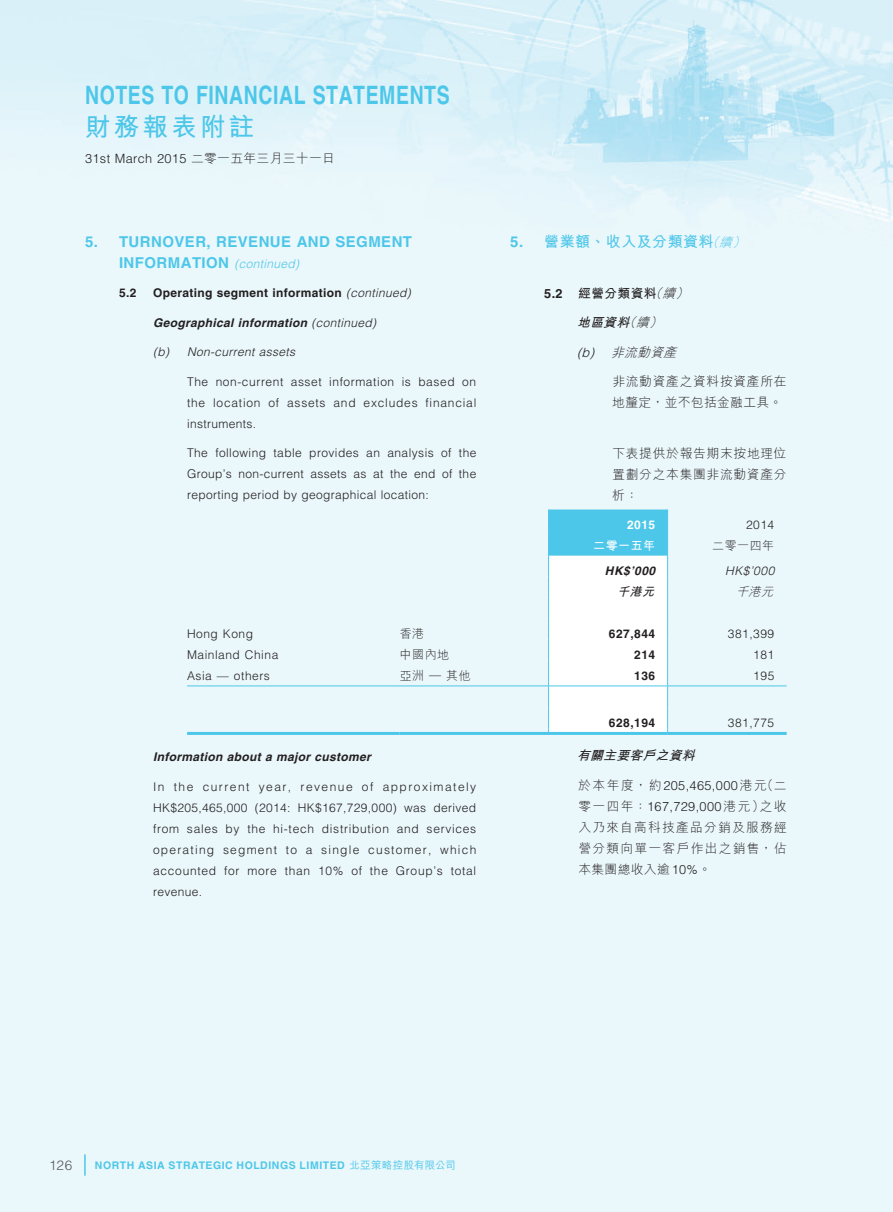
<style>
.page{position:relative;width:893px;height:1212px;background:#fff}
.page>*{position:absolute;margin:0;border:0;box-sizing:border-box;transform-origin:0 0}
.t1{font:700 25.5px "M Hei HK";letter-spacing:.13em;color:#4dc7e9}
.t2{font:700 25.35px "Helvetica";letter-spacing:.03em;color:#4dc7e9;scale:.77 1}
.t3{font:700 15px "Helvetica";color:#4dc7e9}
.t4{font:700 15px "M Hei HK";letter-spacing:.03em;color:#4dc7e9}
.t5{font:300 13.5px "Helvetica";color:#57585a}
.t6{font:300 12.75px/21px "M Hei HK";letter-spacing:.055em;color:#231f20;text-align:justify}
.t7{font:300 12.75px/21px "Helvetica";letter-spacing:.03em;color:#231f20}
.t8{font:italic 700 12.75px "M Hei HK";color:#231f20}
.t9{font:700 12.75px "M Hei HK";letter-spacing:.03em;color:#231f20}
.t10{font:italic 300 12.75px "M Hei HK";color:#231f20}
.t11{font:300 12px/21px "Helvetica";letter-spacing:.04em;color:#231f20;text-align:justify}
.t12{font:italic 700 12px "Helvetica";letter-spacing:.03em;color:#231f20}
.t13{font:700 12px "Helvetica";letter-spacing:.03em;color:#231f20}
.t14{font:italic 300 12px "Helvetica";letter-spacing:.03em;color:#231f20}
.t15{font:300 12px "M Hei HK";letter-spacing:.04em;color:#231f20}
.t16{font:italic 300 12px "Helvetica";letter-spacing:.03em;color:#4dc7e9}
.t17{font:700 12px "M Hei HK";letter-spacing:.04em;color:#fff}
.t18{font:700 12px "Helvetica";color:#fff}
.t19{font:italic 700 12px "M Hei HK";color:#231f20}
.t20{font:italic 300 12px "M Hei HK";color:#231f20}
.t21{font:700 10.5px "Helvetica";letter-spacing:.05em;color:#4dc7e9}
.t22{font:500 10.5px "M Hei HK";letter-spacing:.02em;color:#4dc7e9}
.s1{font-family:"M Hei HK"}
.s2{font-weight:300;font-style:italic}
.s3{font-weight:300}
.s4{font-family:"Helvetica"}
.s5{font-weight:300;font-style:italic;font-size:12.75px}
</style>
<div class="page">
<hr style="left:84px;top:1154px;width:2px;height:21px;background:#4dc7e9">
<svg style="left:548px;top:509px;width:120px;height:226px"></svg>
<hr style="left:187px;top:685px;width:213px;height:1px;background:#4dc7e9">
<hr style="left:400px;top:685px;width:148px;height:1px;background:#4dc7e9">
<hr style="left:549px;top:685px;width:118px;height:1px;background:#4dc7e9">
<hr style="left:668px;top:685px;width:119px;height:1px;background:#4dc7e9">
<hr style="left:187px;top:732px;width:213px;height:3px;background:#4dc7e9">
<hr style="left:400px;top:732px;width:148px;height:3px;background:#4dc7e9">
<hr style="left:549px;top:732px;width:118px;height:3px;background:#4dc7e9">
<hr style="left:668px;top:732px;width:119px;height:3px;background:#4dc7e9">
<h2 class="t2" style="left:85px;top:80px;width:475px">NOTES TO FINANCIAL STATEMENTS</h2>
<h1 class="t1" style="left:85px;top:108px;width:171px">財務報表附註</h1>
<p class="t7" style="left:85px;top:148px;width:251px">31st March 2015 <span class="s1">二零一五年三月三十一日</span></p>
<p class="t3" style="left:85px;top:232px;width:56px">5. TURNOVER</p>
<p class="t3" style="left:207px;top:232px;width:22px">, REVENUE</p>
<p class="t3" style="left:297px;top:232px;width:12px">AND</p>
<p class="t3" style="left:335px;top:232px;width:12px">SEGMENT</p>
<p class="t3" style="left:119px;top:253px;width:11px">INFORMATION</p>
<p class="t16" style="left:234px;top:256px;width:66px">(continued)</p>
<p class="t13" style="left:119px;top:286px;width:19px">5.2</p>
<p class="t13" style="left:153px;top:286px;width:259px">OPERATING SEGMENT INFORMATION <span class="s2">(continued)</span></p>
<p class="t12" style="left:153px;top:315px;width:225px">Geographical information <span class="s3">(continued)</span></p>
<p class="t14" style="left:153px;top:345px;width:144px">(b) Non-current assets</p>
<p class="t11" style="left:187px;top:371px;width:291px">The non-current asset information is based on the location of assets and excludes financial instruments.</p>
<p class="t11" style="left:187px;top:442px;width:291px">The following table provides an analysis of the Group’s non-current assets as at the end of the reporting period by geographical location:</p>
<p class="t4" style="left:510px;top:231px;width:241px"><span class="s4">5.</span> 營業額、收入及分類資料<span class="s5">（續）</span></p>
<p class="t9" style="left:544px;top:284px;width:150px"><span class="s4">5.2</span> 經營分類資料<span class="s2">（續）</span></p>
<p class="t8" style="left:577px;top:313px;width:91px">地區資料<span class="s3">（續）</span></p>
<p class="t10" style="left:577px;top:343px;width:105px"><span class="s4">(b)</span> 非流動資產</p>
<p class="t6" style="left:612px;top:371px;width:176px">非流動資產之資料按資產所在地釐定，並不包括金融工具。</p>
<p class="t6" style="left:612px;top:442px;width:176px">下表提供於報告期末按地理位置劃分之本集團非流動資產分析：</p>
<p class="t18" style="left:627px;top:517px;width:30px">2015</p>
<p class="t11" style="left:746px;top:514px;width:30px">2014</p>
<p class="t17" style="left:593px;top:537px;width:64px">二零一五年</p>
<p class="t15" style="left:712px;top:537px;width:64px">二零一四年</p>
<p class="t12" style="left:605px;top:563px;width:52px">HK$’000</p>
<p class="t14" style="left:725px;top:563px;width:51px">HK$’000</p>
<p class="t19" style="left:617px;top:583px;width:43px">千港元</p>
<p class="t20" style="left:736px;top:583px;width:43px">千港元</p>
<p class="t11" style="left:187px;top:623px;width:68px">Hong Kong</p>
<p class="t15" style="left:400px;top:625px;width:26px">香港</p>
<p class="t13" style="left:609px;top:626px;width:48px">627,844</p>
<p class="t11" style="left:728px;top:623px;width:48px">381,399</p>
<p class="t11" style="left:187px;top:644px;width:93px">Mainland China</p>
<p class="t15" style="left:400px;top:646px;width:51px">中國內地</p>
<p class="t13" style="left:634px;top:647px;width:23px">214</p>
<p class="t11" style="left:753px;top:644px;width:23px">181</p>
<p class="t11" style="left:187px;top:665px;width:84px">Asia — others</p>
<p class="t15" style="left:400px;top:667px;width:73px">亞洲 <span class="s4">—</span> 其他</p>
<p class="t13" style="left:634px;top:668px;width:23px">136</p>
<p class="t11" style="left:753px;top:665px;width:23px">195</p>
<p class="t13" style="left:609px;top:715px;width:48px">628,194</p>
<p class="t11" style="left:728px;top:712px;width:48px">381,775</p>
<p class="t12" style="left:153px;top:749px;width:219px">Information about a major customer</p>
<p class="t11" style="left:153px;top:776px;width:325px">In the current year, revenue of approximately HK$205,465,000 (2014: HK$167,729,000) was derived from sales by the hi-tech distribution and services operating segment to a single customer, which accounted for more than 10% of the Group’s total revenue.</p>
<p class="t8" style="left:577px;top:746px;width:124px">有關主要客戶之資料</p>
<p class="t7" style="left:578px;top:775px;width:210px"><span class="s1">於本年度，約</span>205,465,000<span class="s1">港元（二零一四年：</span>167,729,000<span class="s1">港元）之收</span></p>
<p class="t6" style="left:578px;top:816px;width:210px">入乃來自高科技產品分銷及服務經營分類向單一客戶作出之銷售，佔本集團總收入逾<span class="s4">10%</span>。</p>
<p class="t5" style="left:49px;top:1157px;width:24px">126</p>
<p class="t21" style="left:95px;top:1159px;width:17px">NORTH</p>
<p class="t21" style="left:138px;top:1159px;width:15px">ASIA</p>
<p class="t21" style="left:169px;top:1159px;width:16px">STRATEGIC</p>
<p class="t21" style="left:237px;top:1159px;width:17px">HOLDINGS</p>
<p class="t21" style="left:300px;top:1159px;width:15px">LIMITED</p>
<p class="t22" style="left:349px;top:1157px;width:108px">北亞策略控股有限公司</p>
</div>
